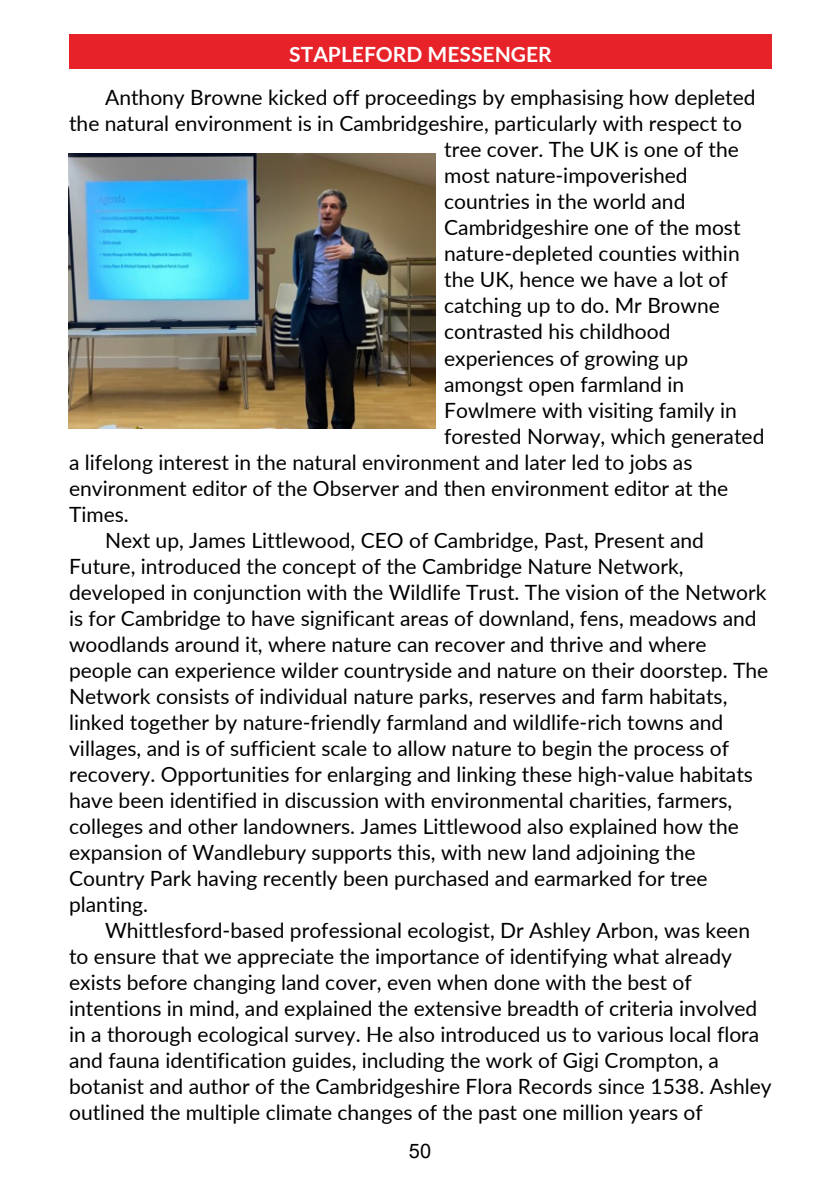
<style>
.page{position:relative;width:840px;height:1191px;background:#fff}
.page>*{position:absolute;margin:0;border:0;box-sizing:border-box;transform-origin:0 0}
.t1{font:21px "Lato";color:#000}
.t2{font:700 21px "Lato";color:#fff}
.t3{font:20px "Arial";color:#000}
</style>
<div class="page">
<div style="left:69px;top:34px;width:702px;height:34px;background:#e72229"></div>
<img style="left:68px;top:153px;width:367px;height:275px">
<p class="t2" style="left:289px;top:45px;width:264px">STAPLEFORD MESSENGER</p>
<p class="t1" style="left:105px;top:88px;width:651px">Anthony Browne kicked off proceedings by emphasising how depleted</p>
<p class="t1" style="left:69px;top:114px;width:674px">the natural environment is in Cambridgeshire, particularly with respect to</p>
<p class="t1" style="left:444px;top:140px;width:296px">tree cover. The UK is one of the</p>
<p class="t1" style="left:444px;top:166px;width:245px">most nature-impoverished</p>
<p class="t1" style="left:444px;top:192px;width:243px">countries in the world and</p>
<p class="t1" style="left:444px;top:218px;width:298px">Cambridgeshire one of the most</p>
<p class="t1" style="left:444px;top:244px;width:297px">nature-depleted counties within</p>
<p class="t1" style="left:444px;top:270px;width:285px">the UK, hence we have a lot of</p>
<p class="t1" style="left:444px;top:296px;width:277px">catching up to do. Mr Browne</p>
<p class="t1" style="left:444px;top:322px;width:228px">contrasted his childhood</p>
<p class="t1" style="left:444px;top:348px;width:245px">experiences of growing up</p>
<p class="t1" style="left:444px;top:374px;width:241px">amongst open farmland in</p>
<p class="t1" style="left:444px;top:400px;width:294px">Fowlmere with visiting family in</p>
<p class="t1" style="left:444px;top:426px;width:321px">forested Norway, which generated</p>
<p class="t1" style="left:69px;top:452px;width:624px">a lifelong interest in the natural environment and later led to jobs as</p>
<p class="t1" style="left:69px;top:478px;width:660px">environment editor of the Observer and then environment editor at the</p>
<p class="t1" style="left:69px;top:504px;width:61px">Times.</p>
<p class="t1" style="left:105px;top:530px;width:600px">Next up, James Littlewood, CEO of Cambridge, Past, Present and</p>
<p class="t1" style="left:69px;top:556px;width:615px">Future, introduced the concept of the Cambridge Nature Network,</p>
<p class="t1" style="left:69px;top:582px;width:698px">developed in conjunction with the Wildlife Trust. The vision of the Network</p>
<p class="t1" style="left:69px;top:608px;width:688px">is for Cambridge to have significant areas of downland, fens, meadows and</p>
<p class="t1" style="left:69px;top:634px;width:638px">woodlands around it, where nature can recover and thrive and where</p>
<p class="t1" style="left:69px;top:660px;width:700px">people can experience wilder countryside and nature on their doorstep. The</p>
<p class="t1" style="left:69px;top:686px;width:659px">Network consists of individual nature parks, reserves and farm habitats,</p>
<p class="t1" style="left:69px;top:712px;width:655px">linked together by nature-friendly farmland and wildlife-rich towns and</p>
<p class="t1" style="left:69px;top:738px;width:661px">villages, and is of sufficient scale to allow nature to begin the process of</p>
<p class="t1" style="left:69px;top:764px;width:685px">recovery. Opportunities for enlarging and linking these high-value habitats</p>
<p class="t1" style="left:69px;top:790px;width:664px">have been identified in discussion with environmental charities, farmers,</p>
<p class="t1" style="left:69px;top:816px;width:670px">colleges and other landowners. James Littlewood also explained how the</p>
<p class="t1" style="left:69px;top:842px;width:627px">expansion of Wandlebury supports this, with new land adjoining the</p>
<p class="t1" style="left:69px;top:868px;width:639px">Country Park having recently been purchased and earmarked for tree</p>
<p class="t1" style="left:69px;top:894px;width:80px">planting.</p>
<p class="t1" style="left:105px;top:920px;width:646px">Whittlesford-based professional ecologist, Dr Ashley Arbon, was keen</p>
<p class="t1" style="left:69px;top:946px;width:664px">to ensure that we appreciate the importance of identifying what already</p>
<p class="t1" style="left:69px;top:972px;width:623px">exists before changing land cover, even when done with the best of</p>
<p class="t1" style="left:69px;top:998px;width:689px">intentions in mind, and explained the extensive breadth of criteria involved</p>
<p class="t1" style="left:69px;top:1024px;width:691px">in a thorough ecological survey. He also introduced us to various local flora</p>
<p class="t1" style="left:69px;top:1050px;width:651px">and fauna identification guides, including the work of Gigi Crompton, a</p>
<p class="t1" style="left:69px;top:1076px;width:703px">botanist and author of the Cambridgeshire Flora Records since 1538. Ashley</p>
<p class="t1" style="left:69px;top:1102px;width:634px">outlined the multiple climate changes of the past one million years of</p>
<p class="t3" style="left:408px;top:1143px;width:24px">50</p>
</div>
